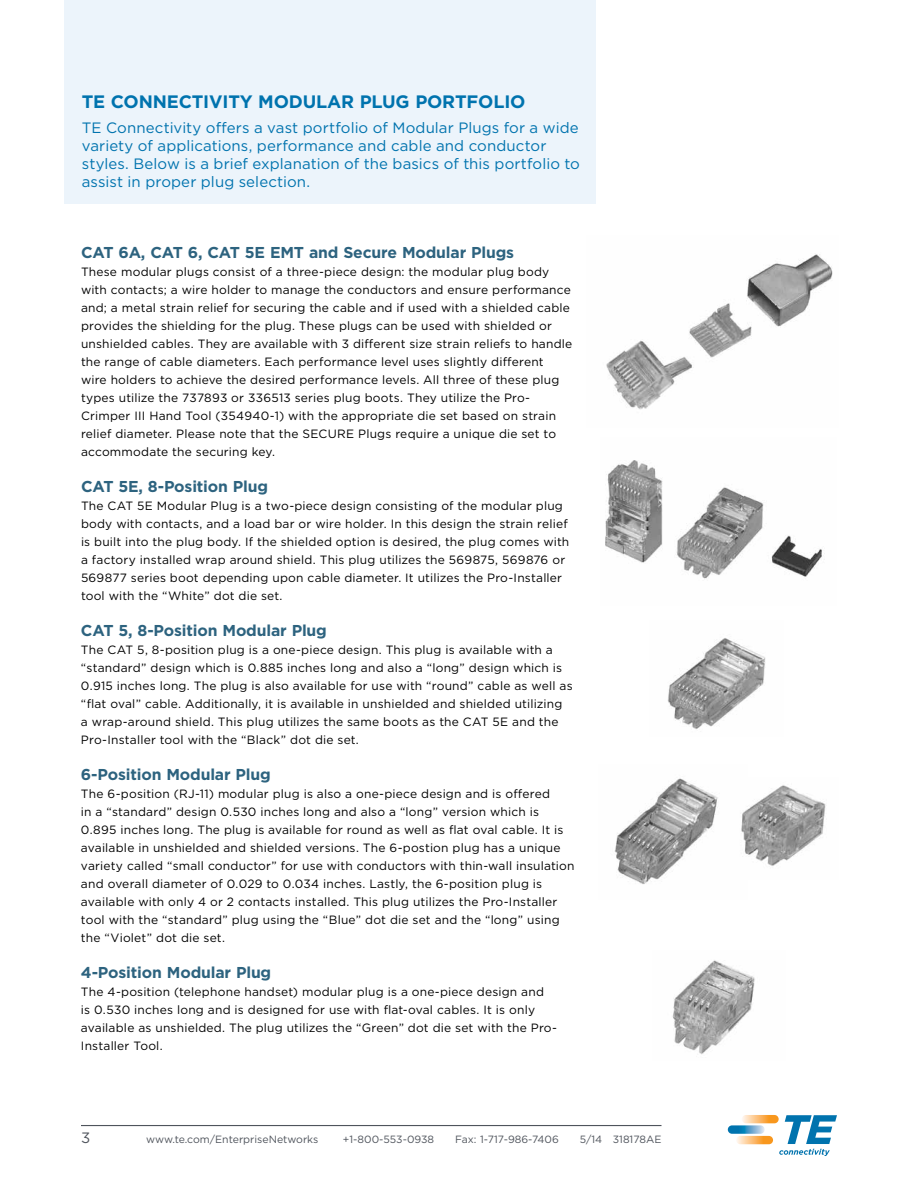
<style>
.page{position:relative;width:918px;height:1188px;background:#fff}
.page>*{position:absolute;margin:0;border:0;box-sizing:border-box;transform-origin:0 0}
.t1{font:700 18px "Gotham";letter-spacing:-.01em;color:#0073ae}
.t2{font:700 15.75px "Gotham";letter-spacing:-.01em;color:#2d637f}
.t3{font:15px/18px "Gotham";letter-spacing:.005em;color:#0073ae}
.t4{font:15px "Gotham";color:#4f545c}
.t5{font:12px/18px "Gotham";letter-spacing:.015em;color:#000}
.t6{font:10.5px "Gotham";color:#4f545c}
</style>
<div class="page">
<hr style="left:81px;top:1125px;width:581px;height:1px;background:#4f545c">
<svg style="left:742px;top:1115px;width:37px;height:8px"></svg>
<svg style="left:736px;top:1136px;width:37px;height:8px"></svg>
<svg style="left:728px;top:1125px;width:37px;height:9px"></svg>
<svg style="left:779px;top:1115px;width:58px;height:41px"></svg>
<div style="left:65px;top:0;width:531px;height:203px;background:#ecf4fb"></div>
<img style="left:606px;top:254px;width:227px;height:156px">
<img style="left:605px;top:460px;width:220px;height:119px">
<img style="left:614px;top:778px;width:104px;height:106px">
<img style="left:667px;top:638px;width:99px;height:91px">
<img style="left:672px;top:960px;width:83px;height:95px">
<img style="left:741px;top:785px;width:85px;height:81px">
<h1 class="t1" style="left:82px;top:90px;width:445px">TE CONNECTIVITY MODULAR PLUG PORTFOLIO</h1>
<p class="t3" style="left:82px;top:118px;width:500px">TE Connectivity offers a vast portfolio of Modular Plugs for a wide variety of applications, performance and cable and conductor styles. Below is a brief explanation of the basics of this portfolio to assist in proper plug selection.</p>
<h2 class="t2" style="left:81px;top:242px;width:435px">CAT 6A, CAT 6, CAT 5E EMT and Secure Modular Plugs</h2>
<p class="t5" style="left:81px;top:262px;width:493px">These modular plugs consist of a three-piece design: the modular plug body with contacts; a wire holder to manage the conductors and ensure performance and; a metal strain relief for securing the cable and if used with a shielded cable provides the shielding for the plug. These plugs can be used with shielded or unshielded cables. They are available with 3 different size strain reliefs to handle the range of cable diameters. Each performance level uses slightly different wire holders to achieve the desired performance levels. All three of these plug types utilize the 737893 or 336513 series plug boots. They utilize the Pro-Crimper III Hand Tool (354940-1) with the appropriate die set based on strain relief diameter. Please note that the SECURE Plugs require a unique die set to accommodate the securing key.</p>
<h2 class="t2" style="left:81px;top:476px;width:189px">CAT 5E, 8-Position Plug</h2>
<p class="t5" style="left:81px;top:496px;width:490px">The CAT 5E Modular Plug is a two-piece design consisting of the modular plug body with contacts, and a load bar or wire holder. In this design the strain relief is built into the plug body. If the shielded option is desired, the plug comes with a factory installed wrap around shield. This plug utilizes the 569875, 569876 or 569877 series boot depending upon cable diameter. It utilizes the Pro-Installer tool with the “White” dot die set.</p>
<h2 class="t2" style="left:81px;top:620px;width:247px">CAT 5, 8-Position Modular Plug</h2>
<p class="t5" style="left:81px;top:640px;width:493px">The CAT 5, 8-position plug is a one-piece design. This plug is available with a “standard” design which is 0.885 inches long and also a “long” design which is 0.915 inches long. The plug is also available for use with “round” cable as well as “flat oval” cable. Additionally, it is available in unshielded and shielded utilizing<br>a wrap-around shield. This plug utilizes the same boots as the CAT 5E and the Pro-Installer tool with the “Black” dot die set.</p>
<h2 class="t2" style="left:81px;top:764px;width:191px">6-Position Modular Plug</h2>
<p class="t5" style="left:81px;top:784px;width:495px">The 6-position (RJ-11) modular plug is also a one-piece design and is offered<br>in a “standard” design 0.530 inches long and also a “long” version which is 0.895 inches long. The plug is available for round as well as flat oval cable. It is available in unshielded and shielded versions. The 6-postion plug has a unique variety called “small conductor” for use with conductors with thin-wall insulation and overall diameter of 0.029 to 0.034 inches. Lastly, the 6-position plug is available with only 4 or 2 contacts installed. This plug utilizes the Pro-Installer tool with the “standard” plug using the “Blue” dot die set and the “long” using the “Violet” dot die set.</p>
<h2 class="t2" style="left:81px;top:962px;width:192px">4-Position Modular Plug</h2>
<p class="t5" style="left:81px;top:982px;width:478px">The 4-position (telephone handset) modular plug is a one-piece design and<br>is 0.530 inches long and is designed for use with flat-oval cables. It is only available as unshielded. The plug utilizes the “Green” dot die set with the Pro-Installer Tool.</p>
<p class="t4" style="left:81px;top:1128px;width:11px">3</p>
<p class="t6" style="left:146px;top:1133px;width:174px">www.te.com/EnterpriseNetworks</p>
<p class="t6" style="left:343px;top:1133px;width:93px">+1-800-553-0938</p>
<p class="t6" style="left:455px;top:1133px;width:105px">Fax: 1-717-986-7406</p>
<p class="t6" style="left:580px;top:1133px;width:83px">5/14 318178AE</p>
</div>
